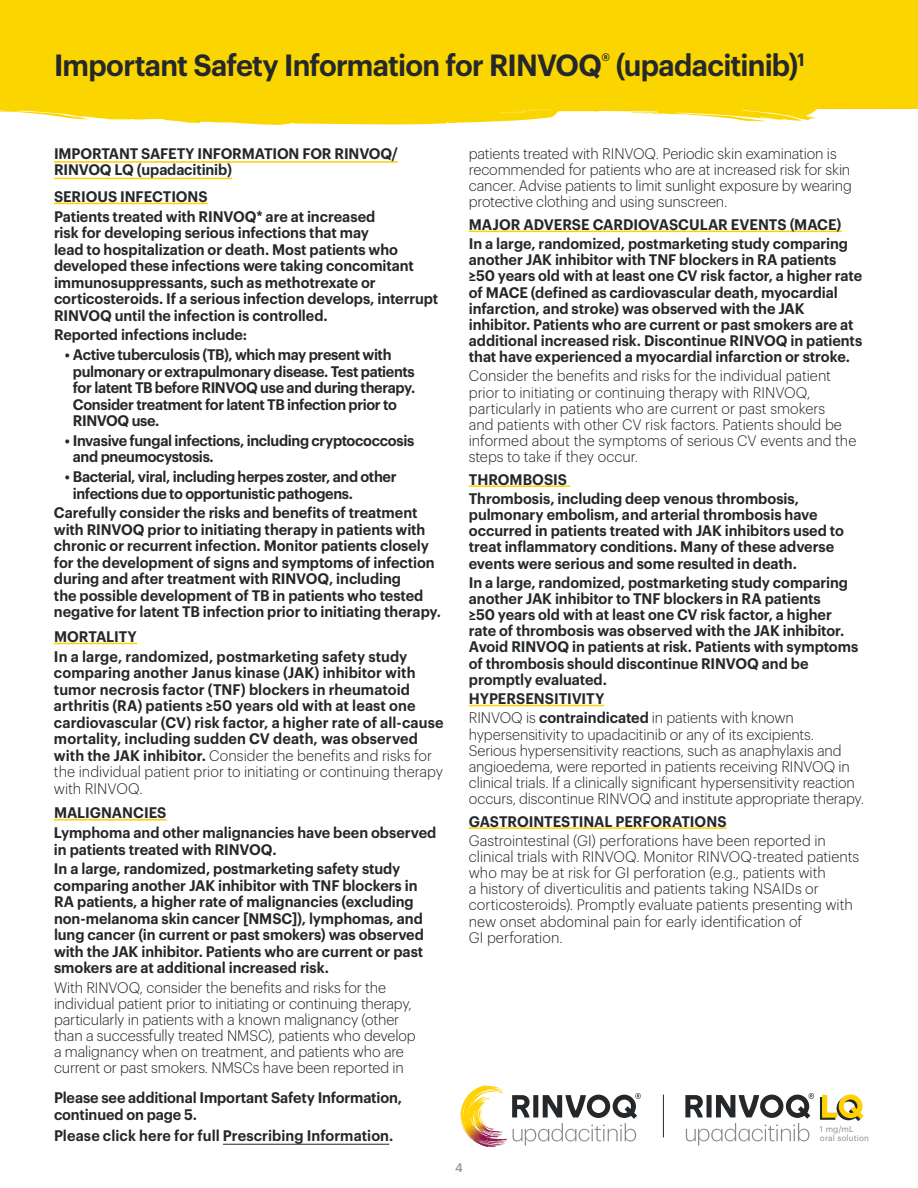
<style>
.page{position:relative;width:918px;height:1188px;background:#fff}
.page>*{position:absolute;margin:0;border:0;box-sizing:border-box;transform-origin:0 0}
.t1{font:600 30px "Graphik";letter-spacing:-.025em;color:#25282a;scale:.96 1}
.t2{font:600 15px/16.5px "Graphik";letter-spacing:-.005em;color:#25282a;scale:.96 1}
.t3{font:300 15px/16.2px "Graphik";letter-spacing:-.005em;color:#231f20;scale:.96 1}
.t4{font:600 15px/16.5px "Graphik";letter-spacing:-.025em;color:#25282a;scale:.96 1}
.t5{font:500 12px "Graphik";color:#949698}
.t6{font:8.25px/9.8px "Graphik";letter-spacing:.02em;color:#87898a}
.s1{font-weight:300;color:#231f20}
</style>
<div class="page">
<div style="left:0;top:0;width:918px;height:125px;background:#fbd500"></div>
<svg style="left:903px;top:103px;width:15px;height:2px"></svg>
<svg style="left:0;top:106px;width:648px;height:8px;background:#fbd711"></svg>
<hr style="left:663px;top:1095px;width:1px;height:42px;background:#25282a">
<svg style="left:512px;top:1093px;width:129px;height:53px"></svg>
<svg style="left:461px;top:1085px;width:28px;height:44px"></svg>
<svg style="left:685px;top:1093px;width:129px;height:53px"></svg>
<svg style="left:820px;top:1094px;width:44px;height:27px"></svg>
<hr style="left:223px;top:1144px;width:166px;height:1px;background:#25282a">
<hr style="left:54px;top:161px;width:344px;height:2px;background:#ffd100">
<hr style="left:54px;top:178px;width:178px;height:1px;background:#ffd100">
<hr style="left:54px;top:203px;width:154px;height:1px;background:#ffd100">
<hr style="left:54px;top:643px;width:83px;height:1px;background:#ffd100">
<hr style="left:54px;top:819px;width:112px;height:2px;background:#ffd100">
<hr style="left:469px;top:231px;width:373px;height:1px;background:#ffd100">
<hr style="left:469px;top:485px;width:101px;height:2px;background:#ffd100">
<hr style="left:469px;top:705px;width:135px;height:1px;background:#ffd100">
<hr style="left:469px;top:827px;width:258px;height:2px;background:#ffd100">
<h1 class="t1" style="left:54px;top:43px;width:784px">Important Safety Information for RINVOQ<sup>®</sup> (upadacitinib)<sup>1</sup></h1>
<p class="t2" style="left:54px;top:144px;width:360px">IMPORTANT SAFETY INFORMATION FOR RINVOQ/<br>RINVOQ LQ (upadacitinib)</p>
<p class="t2" style="left:54px;top:185px;width:336px;line-height:19.8px">SERIOUS INFECTIONS<br>Patients treated with RINVOQ* are at increased</p>
<p class="t2" style="left:54px;top:223px;width:402px">risk for developing serious infections that may<br>lead to hospitalization or death. Most patients who developed these infections were taking concomitant immunosuppressants, such as methotrexate or corticosteroids. If a serious infection develops, interrupt RINVOQ until the infection is controlled.</p>
<p class="t2" style="left:54px;top:325px;width:203px">Reported infections include:</p>
<p class="t4" style="left:73px;top:345px;width:358px;text-indent:-8px">• Active tuberculosis (TB), which may present with pulmonary or extrapulmonary disease. Test patients for latent TB before RINVOQ use and during therapy.<br>Consider treatment for latent TB infection prior to RINVOQ use.</p>
<p class="t4" style="left:73px;top:431px;width:357px;text-indent:-8px">• Invasive fungal infections, including cryptococcosis and pneumocystosis.</p>
<p class="t4" style="left:73px;top:467px;width:339px;text-indent:-8px">• Bacterial, viral, including herpes zoster, and other infections due to opportunistic pathogens.</p>
<p class="t2" style="left:54px;top:503px;width:405px">Carefully consider the risks and benefits of treatment with RINVOQ prior to initiating therapy in patients with chronic or recurrent infection. Monitor patients closely for the development of signs and symptoms of infection during and after treatment with RINVOQ, including<br>the possible development of TB in patients who tested negative for latent TB infection prior to initiating therapy.</p>
<p class="t2" style="left:54px;top:625px;width:370px;line-height:19.8px">MORTALITY<br>In a large, randomized, postmarketing safety study</p>
<p class="t2" style="left:54px;top:663px;width:407px">comparing another Janus kinase (JAK) inhibitor with tumor necrosis factor (TNF) blockers in rheumatoid arthritis (RA) patients ≥50 years old with at least one cardiovascular (CV) risk factor, a higher rate of all-cause mortality, including sudden CV death, was observed with the JAK inhibitor. <span class="s1">Consider the benefits and risks for the individual patient prior to initiating or continuing therapy with RINVOQ.</span></p>
<p class="t2" style="left:54px;top:802px;width:400px;line-height:19.8px">MALIGNANCIES<br>Lymphoma and other malignancies have been observed</p>
<p class="t2" style="left:54px;top:838px;width:362px;line-height:19.8px">in patients treated with RINVOQ.<br>In a large, randomized, postmarketing safety study</p>
<p class="t2" style="left:54px;top:876px;width:387px">comparing another JAK inhibitor with TNF blockers in RA patients, a higher rate of malignancies (excluding non-melanoma skin cancer [NMSC]), lymphomas, and lung cancer (in current or past smokers) was observed with the JAK inhibitor. Patients who are current or past smokers are at additional increased risk.</p>
<p class="t3" style="left:54px;top:978px;width:378px">With RINVOQ, consider the benefits and risks for the individual patient prior to initiating or continuing therapy, particularly in patients with a known malignancy (other than a successfully treated NMSC), patients who develop a malignancy when on treatment, and patients who are current or past smokers. NMSCs have been reported in</p>
<p class="t2" style="left:54px;top:1088px;width:364px">Please see additional Important Safety Information, continued on page 5.</p>
<p class="t2" style="left:54px;top:1126px;width:355px">Please click here for full Prescribing Information.</p>
<p class="t3" style="left:469px;top:144px;width:401px">patients treated with RINVOQ. Periodic skin examination is recommended for patients who are at increased risk for skin cancer. Advise patients to limit sunlight exposure by wearing protective clothing and using sunscreen.</p>
<p class="t2" style="left:469px;top:213px;width:396px;line-height:19.4px">MAJOR ADVERSE CARDIOVASCULAR EVENTS (MACE)<br>In a large, randomized, postmarketing study comparing</p>
<p class="t2" style="left:469px;top:250px;width:411px">another JAK inhibitor with TNF blockers in RA patients ≥50 years old with at least one CV risk factor, a higher rate of MACE (defined as cardiovascular death, myocardial infarction, and stroke) was observed with the JAK inhibitor. Patients who are current or past smokers are at additional increased risk. Discontinue RINVOQ in patients that have experienced a myocardial infarction or stroke.</p>
<p class="t3" style="left:469px;top:367px;width:405px">Consider the benefits and risks for the individual patient prior to initiating or continuing therapy with RINVOQ, particularly in patients who are current or past smokers<br>and patients with other CV risk factors. Patients should be informed about the symptoms of serious CV events and the steps to take if they occur.</p>
<p class="t2" style="left:469px;top:468px;width:345px;line-height:19.4px">THROMBOSIS<br>Thrombosis, including deep venous thrombosis,</p>
<p class="t2" style="left:469px;top:505px;width:392px">pulmonary embolism, and arterial thrombosis have occurred in patients treated with JAK inhibitors used to treat inflammatory conditions. Many of these adverse events were serious and some resulted in death.</p>
<p class="t2" style="left:469px;top:573px;width:407px;line-height:16px">In a large, randomized, postmarketing study comparing another JAK inhibitor to TNF blockers in RA patients<br>≥50 years old with at least one CV risk factor, a higher rate of thrombosis was observed with the JAK inhibitor.<br>Avoid RINVOQ in patients at risk. Patients with symptoms of thrombosis should discontinue RINVOQ and be promptly evaluated.</p>
<p class="t2" style="left:469px;top:688px;width:340px;line-height:19.4px">HYPERSENSITIVITY<br><span class="s1">RINVOQ is</span> contraindicated <span class="s1">in patients with known</span></p>
<p class="t3" style="left:469px;top:725px;width:413px">hypersensitivity to upadacitinib or any of its excipients.<br>Serious hypersensitivity reactions, such as anaphylaxis and angioedema, were reported in patients receiving RINVOQ in clinical trials. If a clinically significant hypersensitivity reaction occurs, discontinue RINVOQ and institute appropriate therapy.</p>
<p class="t2" style="left:469px;top:812px;width:270px">GASTROINTESTINAL PERFORATIONS</p>
<p class="t3" style="left:469px;top:831px;width:408px">Gastrointestinal (GI) perforations have been reported in clinical trials with RINVOQ. Monitor RINVOQ-treated patients who may be at risk for GI perforation (e.g., patients with<br>a history of diverticulitis and patients taking NSAIDs or corticosteroids). Promptly evaluate patients presenting with new onset abdominal pain for early identification of<br>GI perforation.</p>
<p class="t5" style="left:455px;top:1158px;width:9px">4</p>
<p class="t6" style="left:820px;top:1123px;width:51px">1 mg/mL oral solution</p>
</div>
